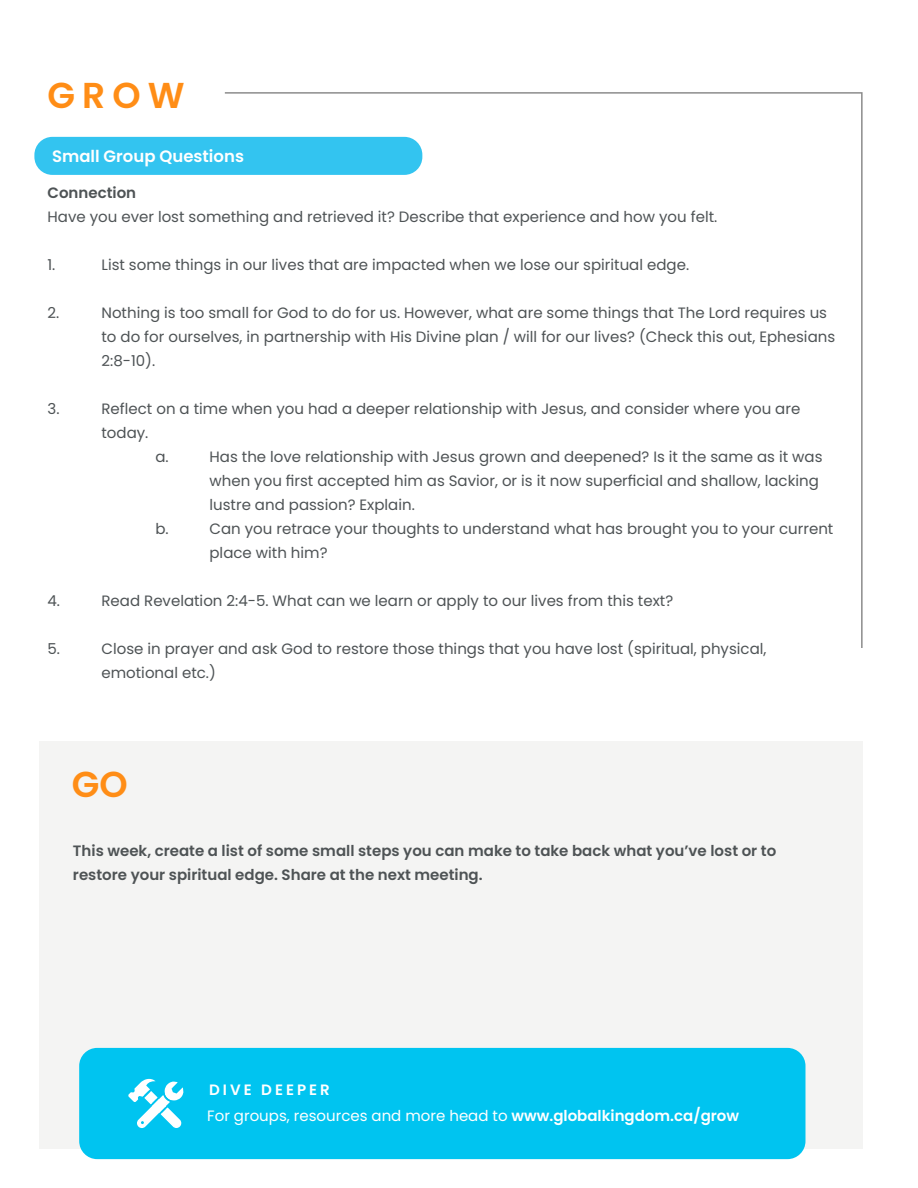
<style>
.page{position:relative;width:918px;height:1188px;background:#fff}
.page>*{position:absolute;margin:0;border:0;box-sizing:border-box;transform-origin:0 0}
.t1{font:600 36px "Poppins";letter-spacing:.2em;color:#ff8d16}
.t2{font:600 16.5px "Poppins";color:#fff}
.t3{font:15px/24px "Poppins";color:#4e5355}
.t4{font:600 15px/24px "Poppins";color:#4e5355}
.t5{font:15px "Poppins";color:#fff}
.t6{font:600 15px "Poppins";letter-spacing:.2em;color:#fff}
.s1{font-weight:600}
</style>
<div class="page">
<div style="left:39px;top:741px;width:824px;height:407px;background:#f4f4f3"></div>
<div style="left:34px;top:137px;width:388px;height:38px;background:#33c4f0;border-radius:18px"></div>
<svg style="left:223px;top:92px;width:640px;height:556px"></svg>
<div style="left:79px;top:1048px;width:726px;height:111px;background:#00c4f0;border-radius:18px"></div>
<svg style="left:128px;top:1079px;width:56px;height:49px"></svg>
<p class="t1" style="left:47px;top:75px;width:139px">GROW</p>
<p class="t2" style="left:52px;top:147px;width:193px">Small Group Questions</p>
<p class="t4" style="left:48px;top:181px;width:90px">Connection</p>
<p class="t3" style="left:48px;top:205px;width:671px">Have you ever lost something and retrieved it? Describe that experience and how you felt.</p>
<p class="t3" style="left:48px;top:253px;width:9px">1.</p>
<p class="t3" style="left:102px;top:253px;width:589px">List some things in our lives that are impacted when we lose our spiritual edge.</p>
<p class="t3" style="left:48px;top:301px;width:13px">2.</p>
<p class="t3" style="left:102px;top:301px;width:735px">Nothing is too small for God to do for us. However, what are some things that The Lord requires us to do for ourselves, in partnership with His Divine plan / will for our lives? (Check this out, Ephesians<br>2:8-10).</p>
<p class="t3" style="left:48px;top:397px;width:13px">3.</p>
<p class="t3" style="left:102px;top:397px;width:700px">Reflect on a time when you had a deeper relationship with Jesus, and consider where you are today.</p>
<p class="t3" style="left:156px;top:445px;width:15px">a.</p>
<p class="t3" style="left:210px;top:445px;width:615px">Has the love relationship with Jesus grown and deepened? Is it the same as it was when you first accepted him as Savior, or is it now superficial and shallow, lacking lustre and passion? Explain.</p>
<p class="t3" style="left:156px;top:517px;width:15px">b.</p>
<p class="t3" style="left:210px;top:517px;width:625px">Can you retrace your thoughts to understand what has brought you to your current place with him?</p>
<p class="t3" style="left:48px;top:589px;width:14px">4.</p>
<p class="t3" style="left:102px;top:589px;width:573px">Read Revelation 2:4-5. What can we learn or apply to our lives from this text?</p>
<p class="t3" style="left:48px;top:637px;width:14px">5.</p>
<p class="t3" style="left:102px;top:637px;width:666px">Close in prayer and ask God to restore those things that you have lost (spiritual, physical, emotional etc.)</p>
<p class="t1" style="left:72px;top:764px;width:57px">GO</p>
<p class="t4" style="left:73px;top:839px;width:705px">This week, create a list of some small steps you can make to take back what you’ve lost or to restore your spiritual edge. Share at the next meeting.</p>
<p class="t6" style="left:209px;top:1081px;width:122px">DIVE DEEPER</p>
<p class="t5" style="left:207px;top:1107px;width:533px">For groups, resources and more head to <span class="s1">www.globalkingdom.ca/grow</span></p>
</div>
